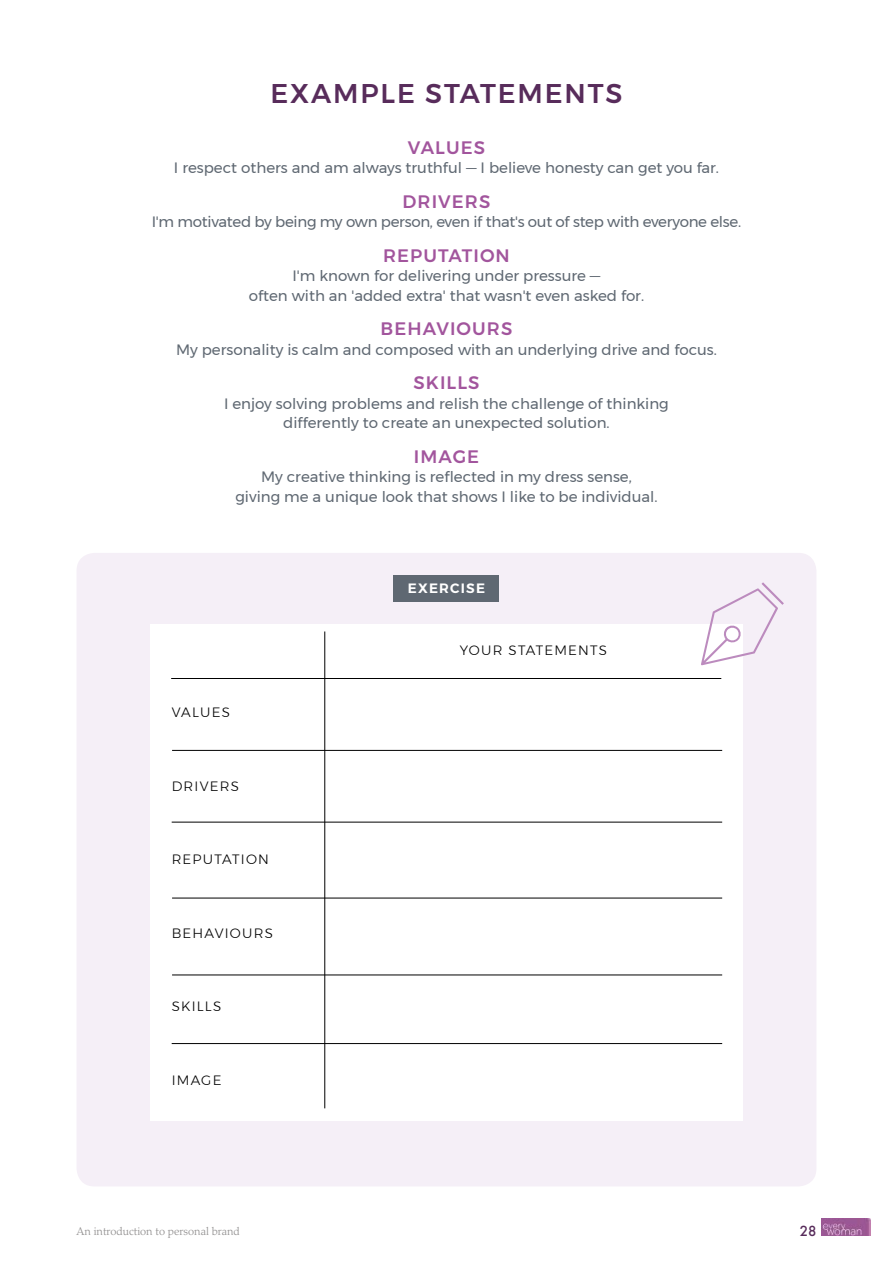
<style>
.page{position:relative;width:893px;height:1263px;background:#fff}
.page>*{position:absolute;margin:0;border:0;box-sizing:border-box;transform-origin:0 0}
.t1{font:500 27px "Montserrat";letter-spacing:.07em;color:#582c5b}
.t2{font:500 18px "Montserrat";letter-spacing:.06em;color:#a2559d}
.t3{font:15px/19.5px "Montserrat";color:#5f6872;text-align:center}
.t4{font:15px "Montserrat";letter-spacing:-.02em;color:#5f6872}
.t5{font:300 13.5px "Montserrat";letter-spacing:.09em;color:#000}
.t6{font:600 13.5px "Montserrat";letter-spacing:.09em;color:#fff}
.t7{font:500 13.5px "Futura";color:#582c5b}
.t8{font:300 11.25px "Palatino LT Pro";color:#8f8d8d}
</style>
<div class="page">
<div style="left:77px;top:553px;width:739px;height:633px;background:#f5eff7;border-radius:18px"></div>
<div style="left:150px;top:624px;width:592px;height:497px;background:#fff"></div>
<img style="left:821px;top:1218px;width:50px;height:18px">
<div style="left:394px;top:575px;width:105px;height:26px;background:#5f6872"></div>
<hr style="left:172px;top:750px;width:550px;height:1px;background:#000">
<hr style="left:324px;top:631px;width:1px;height:477px;background:#000">
<hr style="left:172px;top:822px;width:550px;height:1px;background:#000">
<hr style="left:172px;top:898px;width:550px;height:1px;background:#000">
<hr style="left:172px;top:975px;width:550px;height:1px;background:#000">
<hr style="left:172px;top:1043px;width:550px;height:1px;background:#000">
<svg style="left:701px;top:582px;width:83px;height:83px"></svg>
<hr style="left:171px;top:678px;width:550px;height:1px;background:#000">
<h1 class="t1" style="left:270px;top:72px;width:354px">EXAMPLE STATEMENTS</h1>
<p class="t2" style="left:408px;top:133px;width:79px">VALUES</p>
<p class="t3" style="left:174px;top:158px;width:547px">I respect others and am always truthful — I believe honesty can get you far.</p>
<p class="t2" style="left:403px;top:187px;width:89px">DRIVERS</p>
<p class="t4" style="left:152px;top:210px;width:591px">I'm motivated by being my own person, even if that's out of step with everyone else.</p>
<p class="t2" style="left:383px;top:241px;width:128px">REPUTATION</p>
<p class="t3" style="left:249px;top:266px;width:397px">I'm known for delivering under pressure —<br>often with an 'added extra' that wasn't even asked for.</p>
<p class="t2" style="left:381px;top:315px;width:133px">BEHAVIOURS</p>
<p class="t3" style="left:176px;top:339px;width:542px">My personality is calm and composed with an underlying drive and focus.</p>
<p class="t2" style="left:413px;top:369px;width:68px">SKILLS</p>
<p class="t3" style="left:224px;top:393px;width:446px">I enjoy solving problems and relish the challenge of thinking differently to create an unexpected solution.</p>
<p class="t2" style="left:414px;top:442px;width:67px">IMAGE</p>
<p class="t3" style="left:235px;top:467px;width:424px">My creative thinking is reflected in my dress sense,<br>giving me a unique look that shows I like to be individual.</p>
<p class="t6" style="left:408px;top:578px;width:79px">EXERCISE</p>
<p class="t5" style="left:172px;top:702px;width:60px">VALUES</p>
<p class="t5" style="left:172px;top:776px;width:69px">DRIVERS</p>
<p class="t5" style="left:172px;top:849px;width:99px">REPUTATION</p>
<p class="t5" style="left:172px;top:923px;width:103px">BEHAVIOURS</p>
<p class="t5" style="left:172px;top:996px;width:51px">SKILLS</p>
<p class="t5" style="left:172px;top:1070px;width:51px">IMAGE</p>
<p class="t5" style="left:460px;top:640px;width:149px">YOUR STATEMENTS</p>
<p class="t8" style="left:77px;top:1224px;width:165px">An introduction to personal brand</p>
<p class="t7" style="left:800px;top:1221px;width:18px">28</p>
</div>
